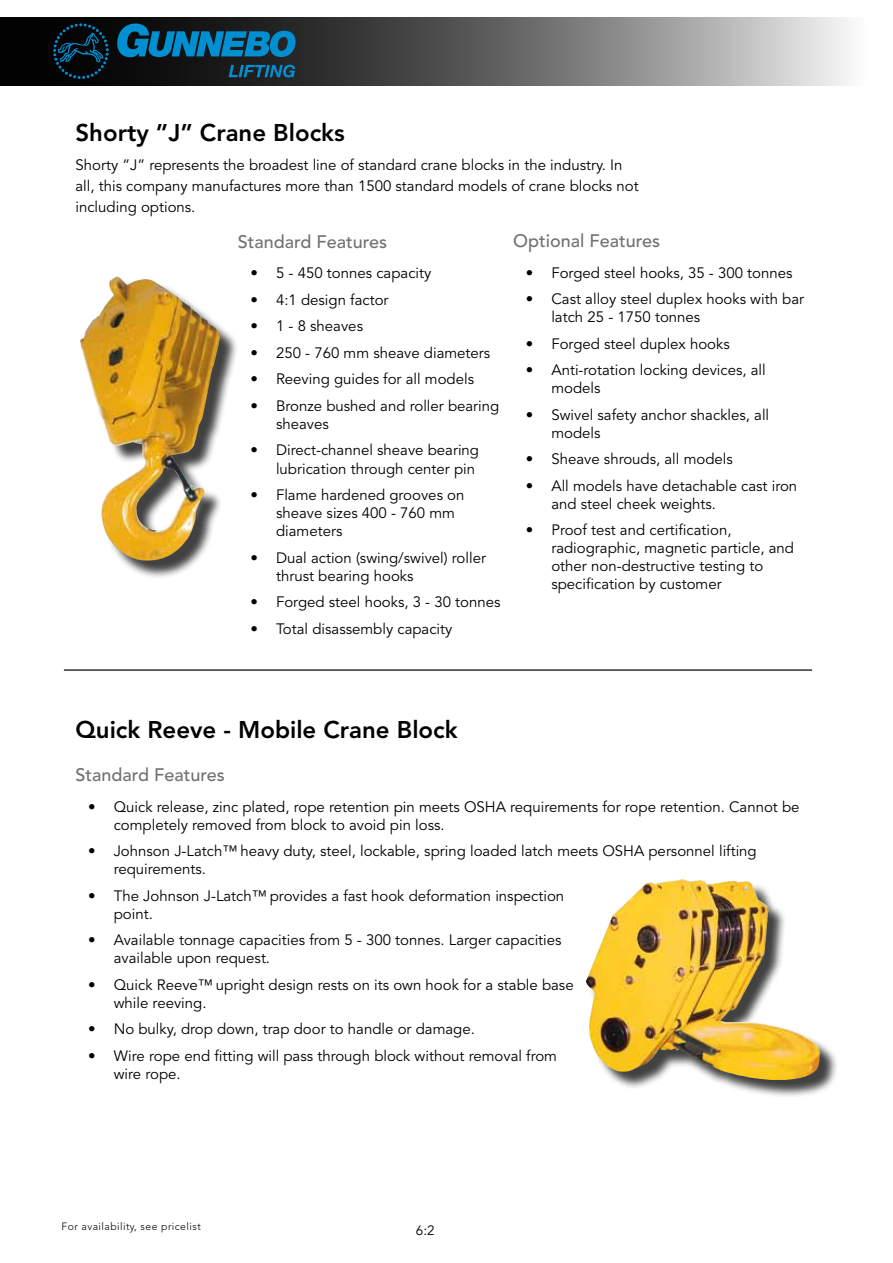
<style>
.page{position:relative;width:893px;height:1263px;background:#fff}
.page>*{position:absolute;margin:0;border:0;box-sizing:border-box;transform-origin:0 0}
.t1{font:800 24px "Avenir LT Std";color:#000}
.t2{font:500 18px "Avenir LT Std";color:#707172}
.t3{font:15px/18px "Avenir LT Std";color:#000}
.t4{font:13.5px "Avenir LT Std";color:#000}
.t5{font:300 10.5px "Avenir LT Std";letter-spacing:.04em;color:#000}
</style>
<div class="page">
<svg style="left:0;top:17px;width:850px;height:68px;background:#676767"></svg>
<svg style="left:117px;top:24px;width:178px;height:33px;background:#095b81"></svg>
<svg style="left:53px;top:23px;width:56px;height:56px;background:#041d28"></svg>
<svg style="left:229px;top:65px;width:66px;height:13px"></svg>
<div style="left:83px;top:279px;width:155px;height:300px;background:#000;opacity:.75"></div>
<img style="left:80px;top:277px;width:141px;height:284px">
<hr style="left:64px;top:669px;width:748px;height:2px;background:#000">
<div style="left:589px;top:882px;width:250px;height:217px;background:#000;opacity:.75"></div>
<img style="left:586px;top:879px;width:95px;height:106px">
<h1 class="t1" style="left:75px;top:118px;width:271px">Shorty ”J” Crane Blocks</h1>
<p class="t3" style="left:75px;top:155px;width:565px;line-height:21px">Shorty ”J” represents the broadest line of standard crane blocks in the industry. In all, this company manufactures more than 1500 standard models of crane blocks not including options.</p>
<p class="t2" style="left:238px;top:231px;width:151px">Standard Features</p>
<p class="t3" style="left:251px;top:265px;width:182px">• 5 - 450 tonnes capacity</p>
<p class="t3" style="left:251px;top:291px;width:140px">• 4:1 design factor</p>
<p class="t3" style="left:251px;top:318px;width:114px">• 1 - 8 sheaves</p>
<p class="t3" style="left:251px;top:344px;width:241px">• 250 - 760 mm sheave diameters</p>
<p class="t3" style="left:251px;top:371px;width:225px">• Reeving guides for all models</p>
<p class="t3" style="left:276px;top:397px;width:225px;text-indent:-26px">• Bronze bushed and roller bearing sheaves</p>
<p class="t3" style="left:251px;top:442px;width:230px;text-align:right">• Direct-channel sheave bearing lubrication through center pin</p>
<p class="t3" style="left:276px;top:486px;width:190px;text-indent:-26px">• Flame hardened grooves on sheave sizes 400 - 760 mm diameters</p>
<p class="t3" style="left:276px;top:549px;width:211px;text-indent:-26px">• Dual action (swing/swivel) roller thrust bearing hooks</p>
<p class="t3" style="left:251px;top:593px;width:252px">• Forged steel hooks, 3 - 30 tonnes</p>
<p class="t3" style="left:251px;top:620px;width:203px">• Total disassembly capacity</p>
<p class="t2" style="left:513px;top:230px;width:149px">Optional Features</p>
<p class="t3" style="left:526px;top:264px;width:268px">• Forged steel hooks, 35 - 300 tonnes</p>
<p class="t3" style="left:551px;top:290px;width:254px;text-indent:-26px">• Cast alloy steel duplex hooks with bar latch 25 - 1750 tonnes</p>
<p class="t3" style="left:526px;top:335px;width:205px">• Forged steel duplex hooks</p>
<p class="t3" style="left:551px;top:361px;width:216px;text-indent:-26px">• Anti-rotation locking devices, all models</p>
<p class="t3" style="left:551px;top:406px;width:219px;text-indent:-26px">• Swivel safety anchor shackles, all models</p>
<p class="t3" style="left:526px;top:450px;width:208px">• Sheave shrouds, all models</p>
<p class="t3" style="left:551px;top:477px;width:247px;text-indent:-26px">• All models have detachable cast iron and steel cheek weights.</p>
<p class="t3" style="left:551px;top:521px;width:244px;text-indent:-26px">• Proof test and certification, radiographic, magnetic particle, and other non-destructive testing to specification by customer</p>
<h1 class="t1" style="left:75px;top:716px;width:384px">Quick Reeve - Mobile Crane Block</h1>
<p class="t2" style="left:75px;top:764px;width:151px">Standard Features</p>
<p class="t3" style="left:114px;top:798px;width:687px;text-indent:-26px">• Quick release, zinc plated, rope retention pin meets OSHA requirements for rope retention. Cannot be completely removed from block to avoid pin loss.</p>
<p class="t3" style="left:114px;top:842px;width:644px;text-indent:-26px">• Johnson J-Latch™ heavy duty, steel, lockable, spring loaded latch meets OSHA personnel lifting requirements.</p>
<p class="t3" style="left:114px;top:887px;width:452px;text-indent:-26px">• The Johnson J-Latch™ provides a fast hook deformation inspection point.</p>
<p class="t3" style="left:114px;top:931px;width:449px;text-indent:-26px">• Available tonnage capacities from 5 - 300 tonnes. Larger capacities available upon request.</p>
<p class="t3" style="left:114px;top:976px;width:461px;text-indent:-26px">• Quick Reeve™ upright design rests on its own hook for a stable base while reeving.</p>
<p class="t3" style="left:88px;top:1020px;width:388px">• No bulky, drop down, trap door to handle or damage.</p>
<p class="t3" style="left:114px;top:1047px;width:445px;text-indent:-26px">• Wire rope end fitting will pass through block without removal from wire rope.</p>
<p class="t5" style="left:62px;top:1220px;width:141px">For availability, see pricelist</p>
<p class="t4" style="left:416px;top:1222px;width:20px">6:2</p>
</div>
